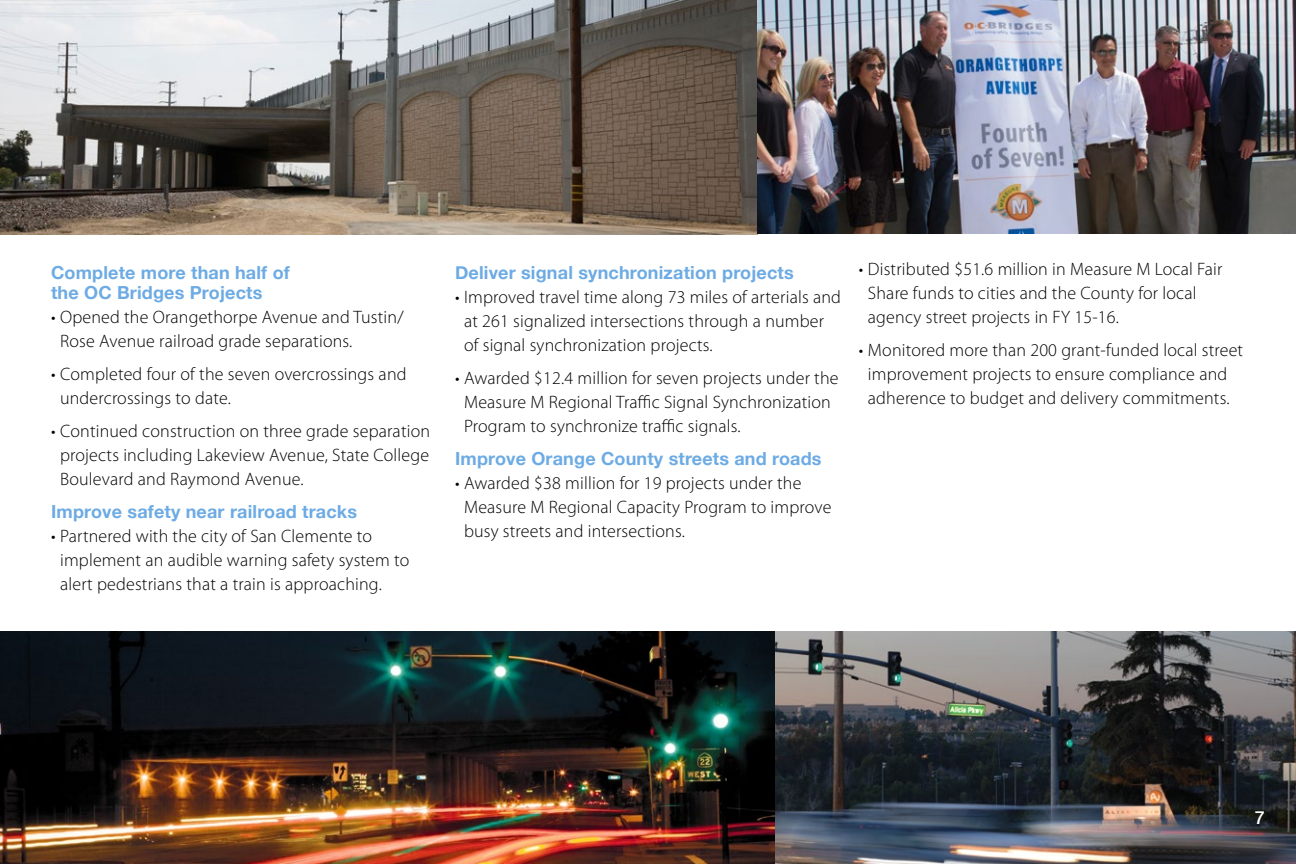
<style>
.page{position:relative;width:1296px;height:864px;background:#fff}
.page>*{position:absolute;margin:0;border:0;box-sizing:border-box;transform-origin:0 0}
.t1{font:300 18px/24px "Myriad Pro";letter-spacing:.01em;color:#000}
.t2{font:700 18px/20px "Helvetica Neue";letter-spacing:.01em;color:#6dabe4}
.t3{font:500 18px "Helvetica Neue";color:#fff}
</style>
<div class="page">
<img style="left:0;top:631px;width:1296px;height:233px">
<img style="left:0;top:0;width:1296px;height:235px">
<p class="t2" style="left:51px;top:263px;width:240px">Complete more than half of the OC Bridges Projects</p>
<p class="t1" style="left:60px;top:305px;width:345px;text-indent:-9px">• Opened the Orangethorpe Avenue and Tustin/<br>Rose Avenue railroad grade separations.</p>
<p class="t1" style="left:60px;top:362px;width:348px;text-indent:-9px">• Completed four of the seven overcrossings and undercrossings to date.</p>
<p class="t1" style="left:60px;top:419px;width:372px;text-align:justify;text-indent:-9px">• Continued construction on three grade separation projects including Lakeview Avenue, State College Boulevard and Raymond Avenue.</p>
<p class="t2" style="left:51px;top:502px;width:308px">Improve safety near railroad tracks</p>
<p class="t1" style="left:60px;top:524px;width:351px;text-indent:-9px">• Partnered with the city of San Clemente to implement an audible warning safety system to alert pedestrians that a train is approaching.</p>
<p class="t2" style="left:455px;top:263px;width:340px">Deliver signal synchronization projects</p>
<p class="t1" style="left:464px;top:285px;width:378px;text-indent:-9px">• Improved travel time along 73 miles of arterials and at 261 signalized intersections through a number of signal synchronization projects.</p>
<p class="t1" style="left:464px;top:366px;width:376px;text-indent:-9px">• Awarded $12.4 million for seven projects under the<br>Measure M Regional Traffic Signal Synchronization<br>Program to synchronize traffic signals.</p>
<p class="t2" style="left:455px;top:449px;width:368px">Improve Orange County streets and roads</p>
<p class="t1" style="left:464px;top:471px;width:369px;text-indent:-9px">• Awarded $38 million for 19 projects under the<br>Measure M Regional Capacity Program to improve busy streets and intersections.</p>
<p class="t1" style="left:868px;top:256px;width:356px;text-indent:-9px">• Distributed $51.6 million in Measure M Local Fair<br>Share funds to cities and the County for local agency street projects in FY 15-16.</p>
<p class="t1" style="left:859px;top:337px;width:386px;text-align:center">• Monitored more than 200 grant-funded local street improvement projects to ensure compliance and adherence to budget and delivery commitments.</p>
<p class="t3" style="left:1255px;top:803px;width:12px">7</p>
</div>
